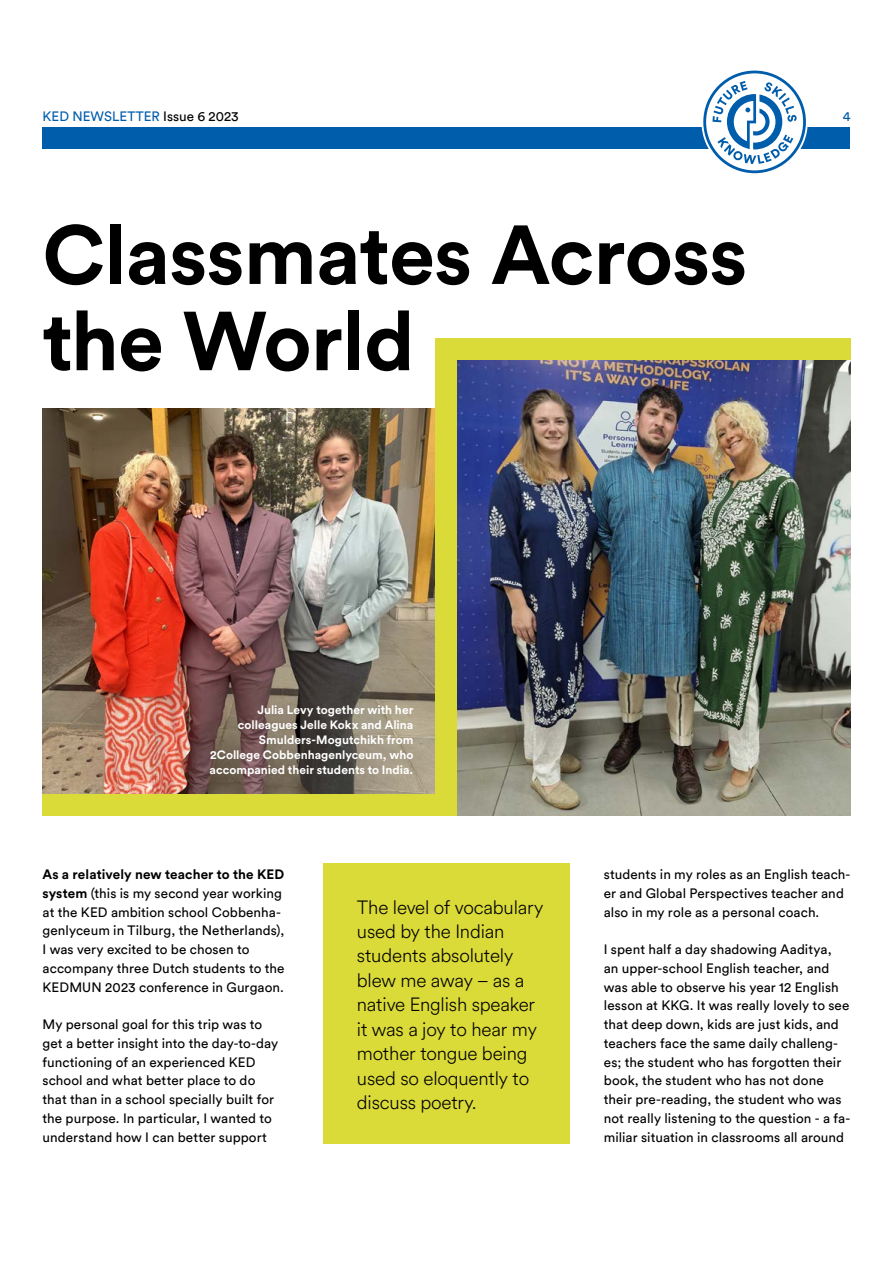
<style>
.page{position:relative;width:893px;height:1263px;background:#fff}
.page>*{position:absolute;margin:0;border:0;box-sizing:border-box;transform-origin:0 0}
.t1{font:700 82.5px/86.2px "Circular Std";letter-spacing:-.01em;color:#000}
.t2{font:300 19.05px/24.5px "Circular Air";letter-spacing:-.01em;color:#000}
.t3{font:13.5px/18.8px "Circular Std";letter-spacing:.005em;color:#000}
.t4{font:13.5px "Circular Std";color:#005dac}
.t5{font:700 12px/15px "Circular Std";color:#fff;text-align:right}
.s1{color:#000}
.s2{font-weight:700}
</style>
<div class="page">
<div style="left:43px;top:128px;width:807px;height:21px;background:#005dac"></div>
<svg style="left:703px;top:71px;width:103px;height:102px"></svg>
<img style="left:43px;top:409px;width:393px;height:386px">
<img style="left:457px;top:359px;width:393px;height:457px">
<div style="left:436px;top:338px;width:21px;height:478px;background:#dada39"></div>
<div style="left:440px;top:338px;width:410px;height:21px;background:#dada39"></div>
<div style="left:43px;top:795px;width:410px;height:21px;background:#dada39"></div>
<div style="left:323px;top:863px;width:247px;height:281px;background:#dada39"></div>
<p class="t4" style="left:43px;top:109px;width:198px">KED NEWSLETTER <span class="s1">Issue 6 2023</span></p>
<p class="t4" style="left:843px;top:109px;width:9px">4</p>
<h1 class="t1" style="left:43px;top:210px;width:706px">Classmates Across the World</h1>
<p class="t5" style="left:210px;top:701px;width:205px">Julia Levy together with her colleagues Jelle Kokx and Alina<br>Smulders-Mogutchikh from<br>2College Cobbenhagenlyceum, who accompanied their students to India.</p>
<p class="t3" style="left:43px;top:865px;width:244px"><span class="s2">As a relatively new teacher to the KED system</span> (this is my second year working at the KED ambition school Cobbenha&shy;genlyceum in Tilburg, the Netherlands), I was very excited to be chosen to accompany three Dutch students to the KEDMUN 2023 conference in Gurgaon.</p>
<p class="t3" style="left:43px;top:1015px;width:237px">My personal goal for this trip was to get a better insight into the day-to-day functioning of an experienced KED school and what better place to do that than in a school specially built for the purpose. In particular, I wanted to understand how I can better support</p>
<h2 class="t2" style="left:357px;top:894px;width:188px">The level of vocabulary used by the Indian students absolutely blew me away – as a native English speaker it was a joy to hear my mother tongue being used so eloquently to discuss poetry.</h2>
<p class="t3" style="left:604px;top:865px;width:248px">students in my roles as an English teach&shy;er and Global Perspectives teacher and also in my role as a personal coach.</p>
<p class="t3" style="left:604px;top:940px;width:248px">I spent half a day shadowing Aaditya,<br>an upper-school English teacher, and was able to observe his year 12 English lesson at KKG. It was really lovely to see that deep down, kids are just kids, and teachers face the same daily challeng&shy;es; the student who has forgotten their book, the student who has not done their pre-reading, the student who was not really listening to the question - a fa&shy;miliar situation in classrooms all around</p>
</div>
